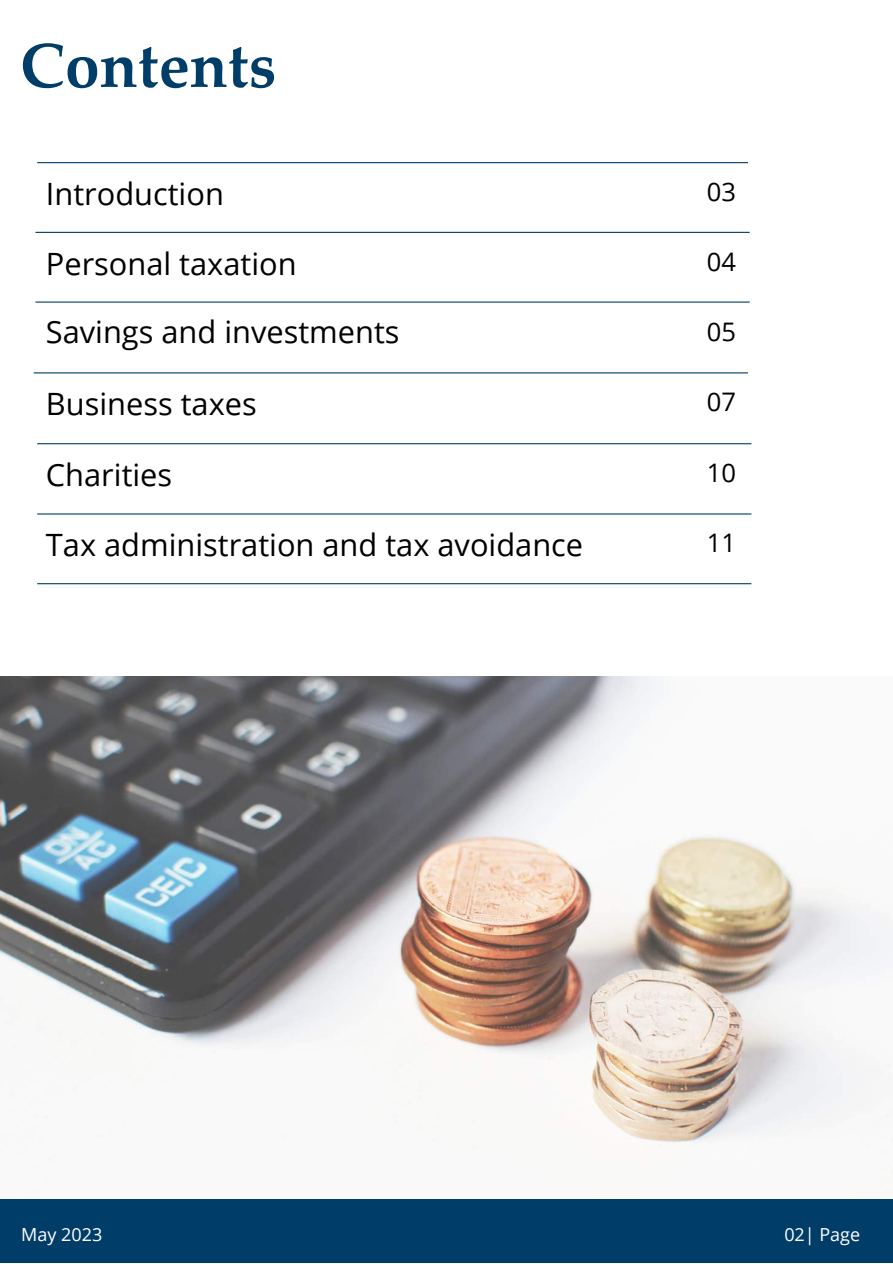
<style>
.page{position:relative;width:893px;height:1264px;background:#fff}
.page>*{position:absolute;margin:0;border:0;box-sizing:border-box;transform-origin:0 0}
.t1{font:700 62.25px "Palatino Linotype";color:#003d69}
.t2{font:30.75px "Open Sans";color:#000}
.t3{font:25.5px "Open Sans";color:#000}
.t4{font:18px "Open Sans";color:#fff}
</style>
<div class="page">
<hr style="left:37px;top:162px;width:711px;height:1px;background:#003d69">
<hr style="left:35px;top:232px;width:714px;height:1px;background:#003d69">
<hr style="left:35px;top:301px;width:714px;height:1px;background:#003d69">
<hr style="left:34px;top:372px;width:714px;height:1px;background:#003d69">
<hr style="left:37px;top:443px;width:714px;height:1px;background:#003d69">
<hr style="left:37px;top:513px;width:714px;height:1px;background:#003d69">
<img style="left:0;top:676px;width:892px;height:497px">
<div style="left:0;top:1199px;width:892px;height:63px;background:#003d69"></div>
<hr style="left:37px;top:583px;width:714px;height:1px;background:#003d69">
<h1 class="t1" style="left:20px;top:41px;width:257px">Contents</h1>
<p class="t2" style="left:46px;top:172px;width:179px">Introduction</p>
<p class="t3" style="left:706px;top:174px;width:31px">03</p>
<p class="t2" style="left:46px;top:242px;width:252px">Personal taxation</p>
<p class="t3" style="left:706px;top:243px;width:31px">04</p>
<p class="t2" style="left:46px;top:310px;width:355px">Savings and investments</p>
<p class="t3" style="left:706px;top:313px;width:31px">05</p>
<p class="t2" style="left:46px;top:382px;width:212px">Business taxes</p>
<p class="t3" style="left:706px;top:384px;width:31px">07</p>
<p class="t2" style="left:46px;top:453px;width:128px">Charities</p>
<p class="t3" style="left:706px;top:455px;width:31px">10</p>
<p class="t2" style="left:46px;top:523px;width:538px">Tax administration and tax avoidance</p>
<p class="t3" style="left:706px;top:525px;width:31px">11</p>
<p class="t4" style="left:21px;top:1221px;width:83px">May 2023</p>
<p class="t4" style="left:784px;top:1221px;width:77px">02| Page</p>
</div>
